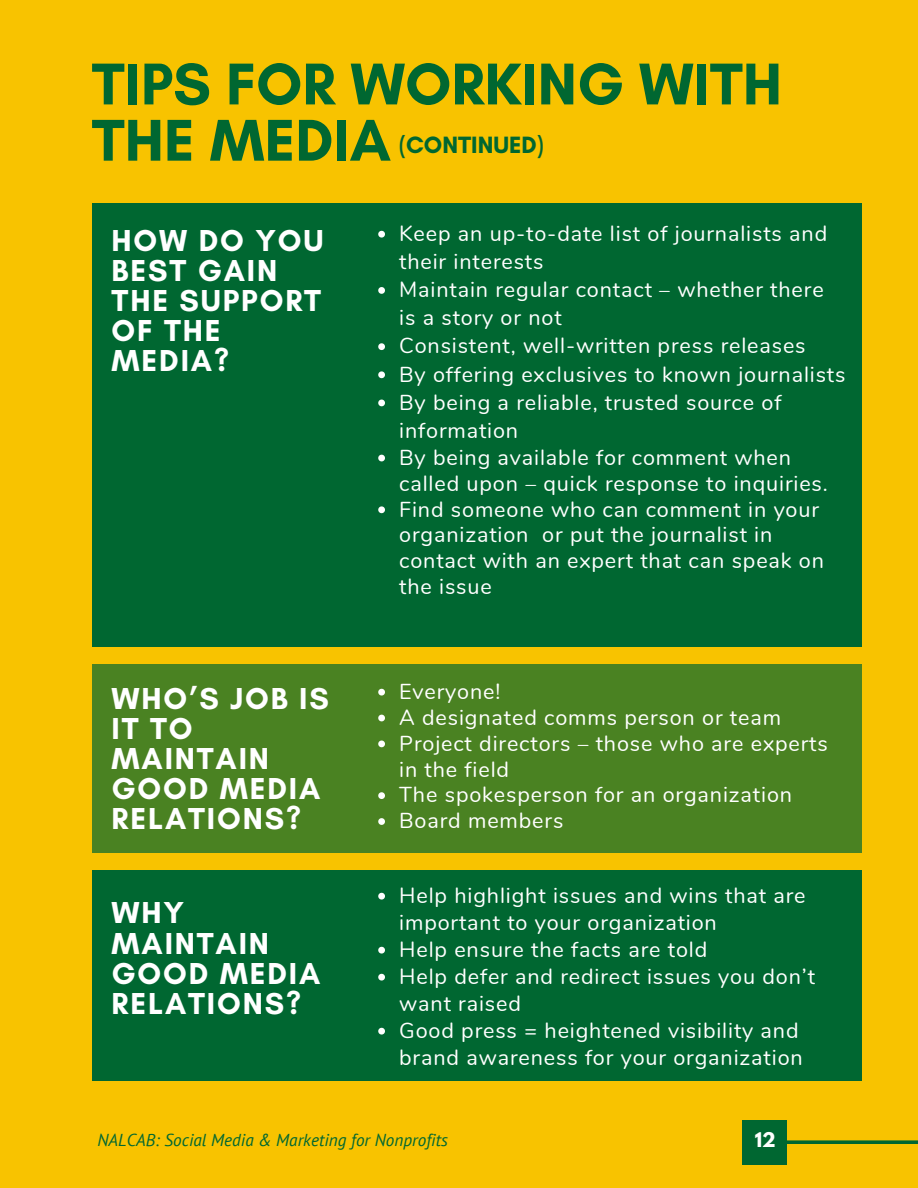
<style>
.page{position:relative;width:918px;height:1188px;background:#f8c300}
.page>*{position:absolute;margin:0;border:0;box-sizing:border-box;transform-origin:0 0}
.t1{font:700 60px/56.2px "Glacial Indifference";color:#006731}
.t2{font:700 30.9px/30.2px "Glacial Indifference";letter-spacing:.06em;color:#fff}
.t3{font:700 24px "Glacial Indifference";color:#006731}
.t4{font:21.6px/27.2px "Nunito";letter-spacing:.04em;color:#fff}
.t5{font:700 18px "League Spartan";color:#fff}
.t6{font:italic 17.25px "PT Sans";color:#006731}
</style>
<div class="page">
<div style="left:92px;top:204px;width:769px;height:443px;background:#006731"></div>
<div style="left:92px;top:664px;width:769px;height:189px;background:#4a8222"></div>
<div style="left:92px;top:871px;width:769px;height:210px;background:#006731"></div>
<svg style="left:378px;top:231px;width:7px;height:7px"></svg>
<svg style="left:378px;top:287px;width:7px;height:7px"></svg>
<svg style="left:378px;top:343px;width:7px;height:7px"></svg>
<svg style="left:378px;top:371px;width:7px;height:7px"></svg>
<svg style="left:378px;top:400px;width:7px;height:6px"></svg>
<svg style="left:378px;top:455px;width:7px;height:6px"></svg>
<svg style="left:378px;top:506px;width:7px;height:7px"></svg>
<svg style="left:378px;top:689px;width:7px;height:7px"></svg>
<svg style="left:378px;top:715px;width:7px;height:6px"></svg>
<svg style="left:378px;top:741px;width:7px;height:6px"></svg>
<svg style="left:378px;top:792px;width:7px;height:7px"></svg>
<svg style="left:378px;top:818px;width:7px;height:7px"></svg>
<svg style="left:378px;top:893px;width:7px;height:7px"></svg>
<svg style="left:378px;top:947px;width:7px;height:7px"></svg>
<svg style="left:378px;top:974px;width:7px;height:7px"></svg>
<svg style="left:378px;top:1028px;width:7px;height:7px"></svg>
<svg style="left:787px;top:1140px;width:131px;height:4px"></svg>
<div style="left:742px;top:1120px;width:45px;height:45px;background:#006731"></div>
<h1 class="t1" style="left:92px;top:55px;width:692px">TIPS FOR WORKING WITH<br>THE MEDIA</h1>
<p class="t3" style="left:399px;top:131px;width:146px">(CONTINUED)</p>
<h2 class="t2" style="left:112px;top:225px;width:214px">HOW DO YOU<br>BEST GAIN<br>THE SUPPORT<br>OF THE<br>MEDIA?</h2>
<h2 class="t2" style="left:112px;top:683px;width:219px">WHO’S JOB IS<br>IT TO<br>MAINTAIN<br>GOOD MEDIA<br>RELATIONS?</h2>
<h2 class="t2" style="left:112px;top:898px;width:210px">WHY<br>MAINTAIN<br>GOOD MEDIA<br>RELATIONS?</h2>
<p class="t4" style="left:399px;top:220px;width:448px">Keep an up-to-date list of journalists and their interests<br>Maintain regular contact – whether there<br>is a story or not<br>Consistent, well-written press releases<br>By offering exclusives to known journalists<br>By being a reliable, trusted source of information<br>By being available for comment when called upon – quick response to inquiries.<br>Find someone who can comment in your organization or put the journalist in contact with an expert that can speak on the issue</p>
<p class="t4" style="left:399px;top:679px;width:430px;line-height:25.8px">Everyone!<br>A designated comms person or team<br>Project directors – those who are experts in the field<br>The spokesperson for an organization<br>Board members</p>
<p class="t4" style="left:399px;top:882px;width:417px">Help highlight issues and wins that are important to your organization<br>Help ensure the facts are told<br>Help defer and redirect issues you don’t want raised<br>Good press = heightened visibility and brand awareness for your organization</p>
<p class="t6" style="left:98px;top:1128px;width:352px">NALCAB: Social Media &amp; Marketing for Nonprofits</p>
<p class="t5" style="left:755px;top:1131px;width:22px">12</p>
</div>
